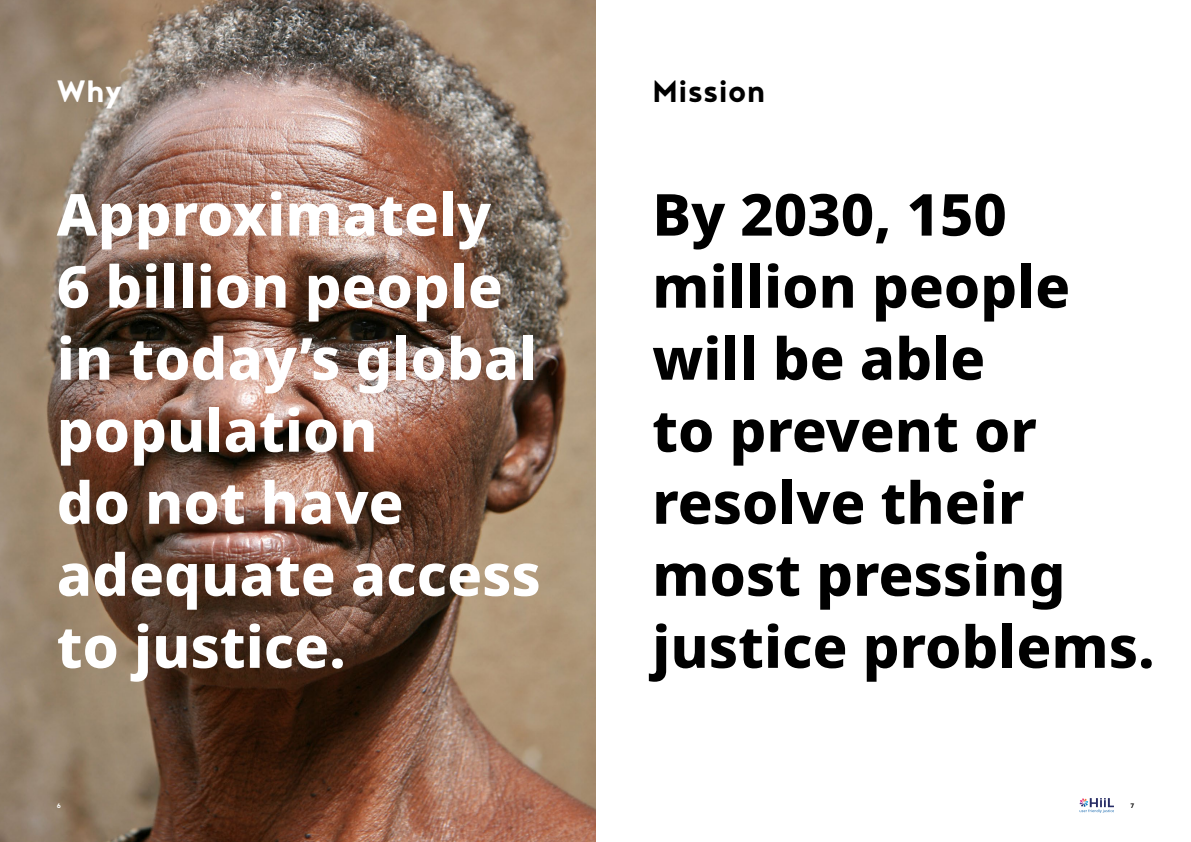
<style>
.page{position:relative;width:1191px;height:842px;background:#fff}
.page>*{position:absolute;margin:0;border:0;box-sizing:border-box;transform-origin:0 0}
.t1{font:800 57.9px/72px "Noto Sans";color:#fff}
.t2{font:800 57.9px/72px "Noto Sans";color:#000}
.t3{font:700 38px "Noyh";color:#000}
.t4{font:700 38px "Noyh";color:#fff}
.t5{font:700 8px "Noyh";color:#000}
.t6{font:700 8px "Noyh";color:#fff}
</style>
<div class="page">
<svg style="left:1079px;top:798px;width:35px;height:15px"></svg>
<img style="left:0;top:0;width:595px;height:842px">
<p class="t4" style="left:57px;top:69px;width:67px">Why</p>
<p class="t3" style="left:652px;top:69px;width:115px">Mission</p>
<p class="t1" style="left:57px;top:179px;width:485px">Approximately<br>6 billion people in today’s global population<br>do not have adequate access to justice.</p>
<p class="t2" style="left:652px;top:179px;width:504px">By 2030, 150 million people will be able<br>to prevent or resolve their most pressing justice problems.</p>
<p class="t6" style="left:57px;top:801px;width:6px">6</p>
<p class="t5" style="left:1130px;top:801px;width:5px">7</p>
</div>
